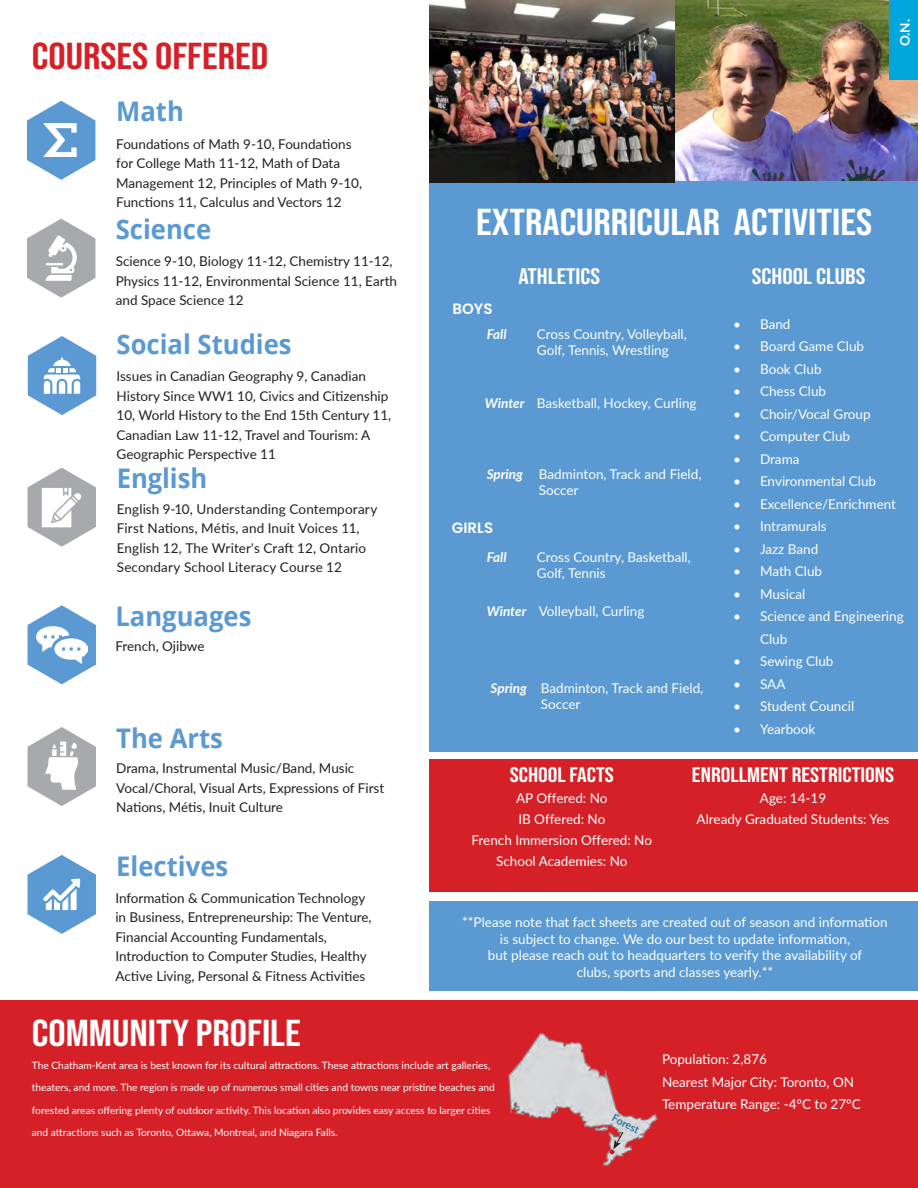
<style>
.page{position:relative;width:918px;height:1188px;background:#fff}
.page>*{position:absolute;margin:0;border:0;box-sizing:border-box;transform-origin:0 0}
.t1{font:37.5px "Bebas Neue";color:#fff;scale:1.15 1}
.t2{font:37.5px "Bebas Neue";color:#d62027;scale:1.15 1}
.t3{font:700 27px "Open Sans";color:#5b99d2;scale:.95 1}
.t4{font:22.5px "Bebas Neue";color:#fff;scale:1.15 1}
.t5{font:21px "Bebas Neue";color:#fff;scale:1.15 1}
.t6{font:600 15px "Poppins";color:#fff}
.t7{font:13.5px/19.5px "Lato";color:#231f20}
.t8{font:13.5px/16.5px "Lato";color:#fff}
.t9{font:italic 700 13.5px "Lato";color:#fff}
.t10{font:700 13.5px "Lato";color:#fff}
.t11{font:600 10.5px "Lato";color:#186c96}
.t12{font:10.2px "Lato";color:#fff}
</style>
<div class="page">
<img style="left:429px;top:0;width:489px;height:181px">
<div style="left:429px;top:181px;width:489px;height:571px;background:#5b99d2"></div>
<svg style="left:27px;top:101px;width:68px;height:79px"></svg>
<svg style="left:28px;top:336px;width:68px;height:79px"></svg>
<svg style="left:28px;top:605px;width:68px;height:79px"></svg>
<svg style="left:28px;top:727px;width:68px;height:79px"></svg>
<div style="left:429px;top:760px;width:489px;height:132px;background:#d62027"></div>
<div style="left:429px;top:901px;width:489px;height:90px;background:#5b99d2"></div>
<div style="left:0;top:1001px;width:918px;height:187px;background:#d62027"></div>
<svg style="left:27px;top:219px;width:68px;height:79px"></svg>
<img style="left:43px;top:124px;width:34px;height:33px">
<svg style="left:28px;top:468px;width:68px;height:79px"></svg>
<img style="left:40px;top:485px;width:44px;height:44px">
<img style="left:36px;top:619px;width:51px;height:51px">
<img style="left:35px;top:739px;width:54px;height:53px">
<svg style="left:28px;top:855px;width:68px;height:79px"></svg>
<img style="left:508px;top:1033px;width:150px;height:133px">
<div style="left:890px;top:0;width:28px;height:79px;background:#00a6dc"></div>
<svg style="left:610px;top:1131px;width:14px;height:23px"></svg>
<p class="t2" style="left:32px;top:35px;width:207px">COURSES OFFERED</p>
<p class="t3" style="left:116px;top:93px;width:73px">Math</p>
<p class="t7" style="left:116px;top:133px;width:247px">Foundations of Math 9-10, Foundations for College Math 11-12, Math of Data Management 12, Principles of Math 9-10, Functions 11, Calculus and Vectors 12</p>
<p class="t3" style="left:116px;top:210px;width:102px">Science</p>
<p class="t7" style="left:116px;top:251px;width:283px">Science 9-10, Biology 11-12, Chemistry 11-12,<br>Physics 11-12, Environmental Science 11, Earth and Space Science 12</p>
<p class="t3" style="left:117px;top:325px;width:186px">Social Studies</p>
<p class="t7" style="left:117px;top:366px;width:276px">Issues in Canadian Geography 9, Canadian History Since WW1 10, Civics and Citizenship 10, World History to the End 15th Century 11, Canadian Law 11-12, Travel and Tourism: A Geographic Perspective 11</p>
<p class="t3" style="left:117px;top:459px;width:97px">English</p>
<p class="t7" style="left:117px;top:499px;width:262px">English 9-10, Understanding Contemporary First Nations, Métis, and Inuit Voices 11, English 12, The Writer's Craft 12, Ontario Secondary School Literacy Course 12</p>
<p class="t3" style="left:115px;top:597px;width:145px">Languages</p>
<p class="t7" style="left:115px;top:636px;width:91px">French, Ojibwe</p>
<p class="t3" style="left:116px;top:719px;width:114px">The Arts</p>
<p class="t7" style="left:116px;top:758px;width:270px">Drama, Instrumental Music/Band, Music<br>Vocal/Choral, Visual Arts, Expressions of First<br>Nations, Métis, Inuit Culture</p>
<p class="t3" style="left:116px;top:847px;width:119px">Electives</p>
<p class="t7" style="left:115px;top:888px;width:258px">Information &amp; Communication Technology in Business, Entrepreneurship: The Venture, Financial Accounting Fundamentals, Introduction to Computer Studies, Healthy Active Living, Personal &amp; Fitness Activities</p>
<p class="t10" style="left:895px;top:46px;width:29px;rotate:-90deg">O.N.</p>
<p class="t1" style="left:476px;top:200px;width:346px">EXTRACURRICULAR ACTIVITIES</p>
<p class="t4" style="left:518px;top:263px;width:73px">ATHLETICS</p>
<p class="t4" style="left:752px;top:263px;width:100px">SCHOOL CLUBS</p>
<p class="t8" style="left:733px;top:315px;width:59px">• Band</p>
<p class="t8" style="left:733px;top:337px;width:133px">• Board Game Club</p>
<p class="t8" style="left:733px;top:360px;width:90px">• Book Club</p>
<p class="t8" style="left:733px;top:382px;width:95px">• Chess Club</p>
<p class="t8" style="left:733px;top:405px;width:139px">• Choir/Vocal Group</p>
<p class="t8" style="left:733px;top:427px;width:119px">• Computer Club</p>
<p class="t8" style="left:733px;top:450px;width:68px">• Drama</p>
<p class="t8" style="left:733px;top:472px;width:145px">• Environmental Club</p>
<p class="t8" style="left:733px;top:495px;width:165px">• Excellence/Enrichment</p>
<p class="t8" style="left:733px;top:517px;width:95px">• Intramurals</p>
<p class="t8" style="left:733px;top:540px;width:87px">• Jazz Band</p>
<p class="t8" style="left:733px;top:562px;width:91px">• Math Club</p>
<p class="t8" style="left:733px;top:585px;width:74px">• Musical</p>
<p class="t8" style="left:760px;top:604px;width:145px;line-height:22.5px;text-indent:-27px">• Science and Engineering<br>Club</p>
<p class="t8" style="left:733px;top:652px;width:102px">• Sewing Club</p>
<p class="t8" style="left:733px;top:675px;width:54px">• SAA</p>
<p class="t8" style="left:733px;top:697px;width:123px">• Student Council</p>
<p class="t8" style="left:733px;top:720px;width:84px">• Yearbook</p>
<p class="t5" style="left:692px;top:763px;width:177px">ENROLLMENT RESTRICTIONS</p>
<p class="t8" style="left:760px;top:789px;width:68px">Age: 14-19</p>
<p class="t8" style="left:697px;top:810px;width:194px">Already Graduated Students: Yes</p>
<p class="t6" style="left:452px;top:300px;width:42px">BOYS</p>
<p class="t9" style="left:487px;top:324px;width:21px">Fall</p>
<p class="t8" style="left:537px;top:325px;width:151px">Cross Country, Volleyball,<br>Golf, Tennis, Wrestling</p>
<p class="t8" style="left:537px;top:394px;width:161px">Basketball, Hockey, Curling</p>
<p class="t9" style="left:485px;top:393px;width:41px">Winter</p>
<p class="t8" style="left:539px;top:465px;width:164px">Badminton, Track and Field,<br>Soccer</p>
<p class="t9" style="left:487px;top:464px;width:38px">Spring</p>
<p class="t6" style="left:452px;top:519px;width:43px">GIRLS</p>
<p class="t9" style="left:487px;top:547px;width:21px">Fall</p>
<p class="t8" style="left:537px;top:548px;width:155px">Cross Country, Basketball,<br>Golf, Tennis</p>
<p class="t8" style="left:539px;top:602px;width:107px">Volleyball, Curling</p>
<p class="t9" style="left:487px;top:601px;width:41px">Winter</p>
<p class="t8" style="left:541px;top:679px;width:164px">Badminton, Track and Field,<br>Soccer</p>
<p class="t9" style="left:491px;top:678px;width:38px">Spring</p>
<p class="t5" style="left:510px;top:763px;width:92px">SCHOOL FACTS</p>
<p class="t8" style="left:516px;top:789px;width:93px">AP Offered: No</p>
<p class="t8" style="left:518px;top:810px;width:88px">IB Offered: No</p>
<p class="t8" style="left:472px;top:831px;width:182px">French Immersion Offered: No</p>
<p class="t8" style="left:496px;top:852px;width:133px">School Academies: No</p>
<p class="t8" style="left:462px;top:914px;width:427px;text-align:center">**Please note that fact sheets are created out of season and information is subject to change. We do our best to update information,<br>but please reach out to headquarters to verify the availability of<br>clubs, sports and classes yearly.**</p>
<p class="t1" style="left:32px;top:1012px;width:235px">COMMUNITY PROFILE</p>
<p class="t12" style="left:32px;top:1058px;width:460px">The Chatham-Kent area is best known for its cultural attractions. These attractions include art galleries,</p>
<p class="t12" style="left:32px;top:1080px;width:465px">theaters, and more. The region is made up of numerous small cities and towns near pristine beaches and</p>
<p class="t12" style="left:32px;top:1103px;width:460px">forested areas offering plenty of outdoor activity. This location also provides easy access to larger cities</p>
<p class="t12" style="left:32px;top:1125px;width:307px">and attractions such as Toronto, Ottawa, Montreal, and Niagara Falls.</p>
<p class="t11" style="left:616px;top:1110px;width:31px;rotate:28deg">Forest</p>
<p class="t8" style="left:662px;top:1051px;width:107px">Population: 2,876</p>
<p class="t8" style="left:662px;top:1073px;width:194px">Nearest Major City: Toronto, ON</p>
<p class="t8" style="left:662px;top:1096px;width:200px">Temperature Range: -4°C to 27°C</p>
</div>
